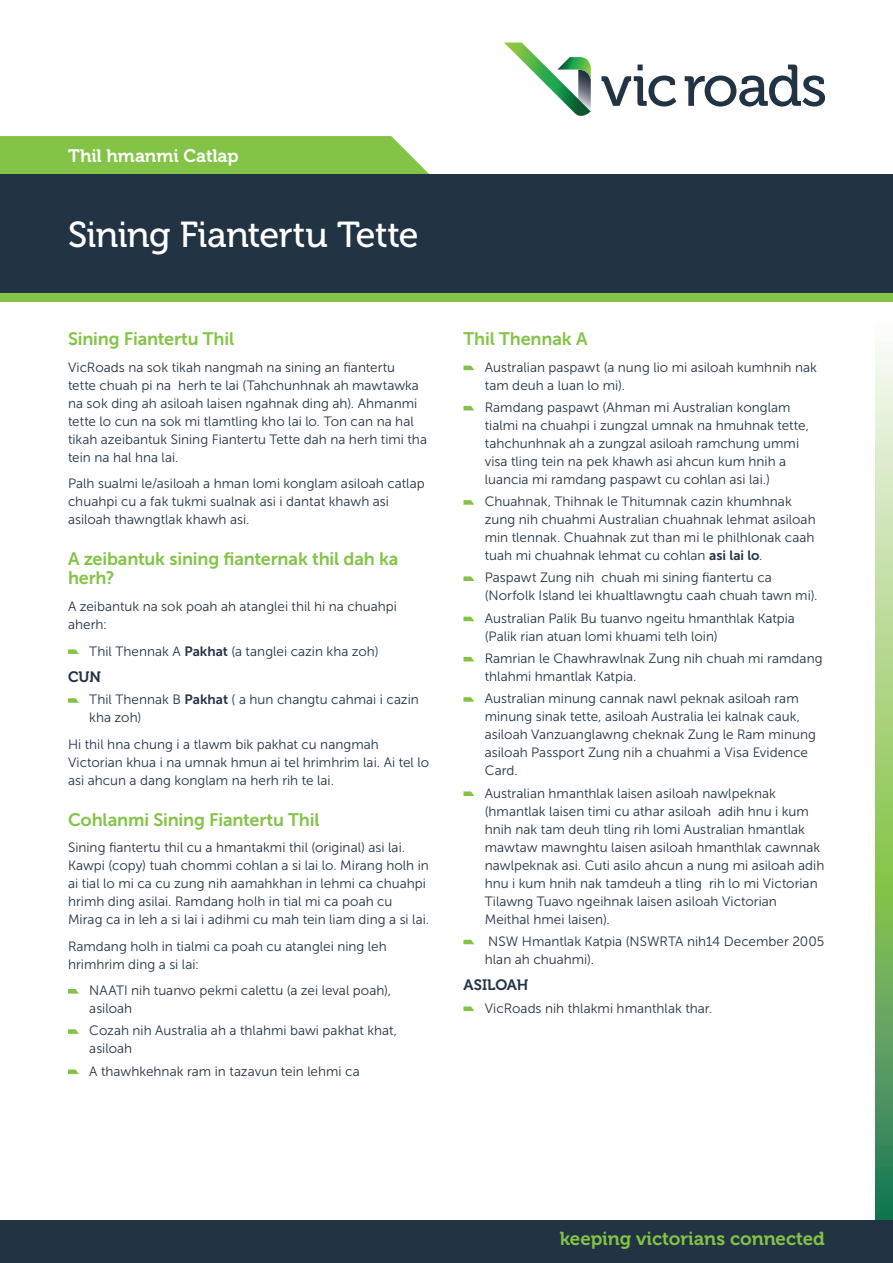
<style>
.page{position:relative;width:893px;height:1263px;background:#fff}
.page>*{position:absolute;margin:0;border:0;box-sizing:border-box;transform-origin:0 0}
.Cover_head{font:36px "Museo 500";letter-spacing:-.015em;color:#fff}
.t1{font:18.75px "Museo 700";letter-spacing:-.005em;color:#83c447}
.Sub_head{font:18px/19.5px "Museo Sans 700";letter-spacing:-.01em;color:#83c447}
.t2{font:18px "Museo 700";letter-spacing:-.005em;color:#fff}
.Sub_sub_head{font:15px "Museo 700";letter-spacing:-.01em;color:#223343}
.Bullet{font:13.5px/18px "Museo Sans 300";color:#223343}
.Body_copy{font:13.5px/18px "Museo Sans 300";color:#223343}
.Bullet_last{font:13.5px/18px "Museo Sans 300";color:#223343}
.s1{font-family:"Museo Sans 700"}
</style>
<div class="page">
<svg style="left:876px;top:346px;width:17px;height:874px;background:#95c482"></svg>
<svg style="left:504px;top:43px;width:87px;height:73px"></svg>
<svg style="left:601px;top:65px;width:75px;height:42px"></svg>
<svg style="left:685px;top:65px;width:140px;height:42px"></svg>
<div style="left:0;top:136px;width:429px;height:38px;background:#83c447"></div>
<div style="left:0;top:174px;width:893px;height:119px;background:#223343"></div>
<div style="left:0;top:1220px;width:893px;height:43px;background:#223343"></div>
<div style="left:0;top:293px;width:893px;height:9px;background:#83c447"></div>
<svg style="left:68px;top:649px;width:11px;height:5px"></svg>
<svg style="left:68px;top:698px;width:11px;height:5px"></svg>
<svg style="left:68px;top:989px;width:11px;height:4px"></svg>
<svg style="left:68px;top:1029px;width:11px;height:5px"></svg>
<svg style="left:68px;top:1069px;width:11px;height:5px"></svg>
<svg style="left:463px;top:366px;width:11px;height:4px"></svg>
<svg style="left:463px;top:406px;width:11px;height:4px"></svg>
<svg style="left:463px;top:500px;width:11px;height:5px"></svg>
<svg style="left:463px;top:576px;width:11px;height:5px"></svg>
<svg style="left:463px;top:617px;width:11px;height:4px"></svg>
<svg style="left:463px;top:657px;width:11px;height:4px"></svg>
<svg style="left:463px;top:697px;width:11px;height:5px"></svg>
<svg style="left:463px;top:791px;width:11px;height:5px"></svg>
<svg style="left:463px;top:940px;width:11px;height:4px"></svg>
<svg style="left:463px;top:1006px;width:11px;height:5px"></svg>
<h3 class="t2" style="left:68px;top:146px;width:172px">Thil hmanmi Catlap</h3>
<p class="Cover_head" style="left:68px;top:215px;width:352px">Sining Fiantertu Tette</p>
<p class="Sub_head" style="left:68px;top:329px;width:168px">Sining Fiantertu Thil</p>
<p class="Body_copy" style="left:68px;top:358px;width:361px">VicRoads na sok tikah nangmah na sining an fiantertu<br>tette chuah pi na herh te lai (Tahchunhnak ah mawtawka na sok ding ah asiloah laisen ngahnak ding ah). Ahmanmi tette lo cun na sok mi tlamtling kho lai lo. Ton can na hal tikah azeibantuk Sining Fiantertu Tette dah na herh timi tha tein na hal hna lai.</p>
<p class="Body_copy" style="left:68px;top:475px;width:358px">Palh sualmi le/asiloah a hman lomi konglam asiloah catlap chuahpi cu a fak tukmi sualnak asi i dantat khawh asi asiloah thawngtlak khawh asi.</p>
<p class="Sub_head" style="left:68px;top:549px;width:332px">A zeibantuk sining fianternak thil dah ka herh?</p>
<p class="Body_copy" style="left:68px;top:597px;width:330px">A zeibantuk na sok poah ah atanglei thil hi na chuahpi aherh:</p>
<p class="Bullet" style="left:89px;top:642px;width:291px">Thil Thennak A <span class="s1">Pakhat</span> (a tanglei cazin kha zoh)</p>
<p class="Sub_sub_head" style="left:68px;top:668px;width:34px">CUN</p>
<p class="Bullet_last" style="left:89px;top:691px;width:331px">Thil Thennak B <span class="s1">Pakhat</span> ( a hun changtu cahmai i cazin kha zoh)</p>
<p class="Body_copy" style="left:68px;top:735px;width:363px">Hi thil hna chung i a tlawm bik pakhat cu nangmah<br>Victorian khua i na umnak hmun ai tel hrimhrim lai. Ai tel lo asi ahcun a dang konglam na herh rih te lai.</p>
<p class="Sub_head" style="left:68px;top:809px;width:253px">Cohlanmi Sining Fiantertu Thil</p>
<p class="Body_copy" style="left:68px;top:838px;width:363px">Sining fiantertu thil cu a hmantakmi thil (original) asi lai.<br>Kawpi (copy) tuah chommi cohlan a si lai lo. Mirang holh in ai tial lo mi ca cu zung nih aamahkhan in lehmi ca chuahpi hrimh ding asilai. Ramdang holh in tial mi ca poah cu Mirag ca in leh a si lai i adihmi cu mah tein liam ding a si lai.</p>
<p class="Body_copy" style="left:68px;top:937px;width:320px">Ramdang holh in tialmi ca poah cu atanglei ning leh hrimhrim ding a si lai:</p>
<p class="Bullet" style="left:89px;top:981px;width:303px">NAATI nih tuanvo pekmi calettu (a zei leval poah), asiloah</p>
<p class="Bullet" style="left:89px;top:1022px;width:309px">Cozah nih Australia ah a thlahmi bawi pakhat khat, asiloah</p>
<p class="Bullet_last" style="left:89px;top:1062px;width:272px">A thawhkehnak ram in tazavun tein lehmi ca</p>
<p class="Sub_head" style="left:463px;top:329px;width:125px">Thil Thennak A</p>
<p class="Bullet" style="left:485px;top:358px;width:334px">Australian paspawt (a nung lio mi asiloah kumhnih nak tam deuh a luan lo mi).</p>
<p class="Bullet" style="left:485px;top:398px;width:326px">Ramdang paspawt (Ahman mi Australian konglam tialmi na chuahpi i zungzal umnak na hmuhnak tette, tahchunhnak ah a zungzal asiloah ramchung ummi visa tling tein na pek khawh asi ahcun kum hnih a luancia mi ramdang paspawt cu cohlan asi lai.)</p>
<p class="Bullet" style="left:485px;top:493px;width:332px">Chuahnak, Thihnak le Thitumnak cazin khumhnak zung nih chuahmi Australian chuahnak lehmat asiloah min tlennak. Chuahnak zut than mi le philhlonak caah tuah mi chuahnak lehmat cu cohlan <span class="s1">asi lai lo</span>.</p>
<p class="Bullet" style="left:485px;top:569px;width:334px">Paspawt Zung nih chuah mi sining fiantertu ca (Norfolk Island lei khualtlawngtu caah chuah tawn mi).</p>
<p class="Bullet" style="left:485px;top:609px;width:312px">Australian Palik Bu tuanvo ngeitu hmanthlak Katpia (Palik rian atuan lomi khuami telh loin)</p>
<p class="Bullet" style="left:485px;top:649px;width:339px">Ramrian le Chawhrawlnak Zung nih chuah mi ramdang thlahmi hmantlak Katpia.</p>
<p class="Bullet" style="left:485px;top:690px;width:333px">Australian minung cannak nawl peknak asiloah ram minung sinak tette, asiloah Australia lei kalnak cauk, asiloah Vanzuanglawng cheknak Zung le Ram minung asiloah Passport Zung nih a chuahmi a Visa Evidence Card.</p>
<p class="Bullet" style="left:485px;top:784px;width:341px">Australian hmanthlak laisen asiloah nawlpeknak (hmantlak laisen timi cu athar asiloah adih hnu i kum hnih nak tam deuh tling rih lomi Australian hmantlak mawtaw mawnghtu laisen asiloah hmanthlak cawnnak nawlpeknak asi. Cuti asilo ahcun a nung mi asiloah adih hnu i kum hnih nak tamdeuh a tling rih lo mi Victorian Tilawng Tuavo ngeihnak laisen asiloah Victorian Meithal hmei laisen).</p>
<p class="Bullet" style="left:485px;top:932px;width:341px">NSW Hmantlak Katpia (NSWRTA nih14 December 2005 hlan ah chuahmi).</p>
<p class="Sub_sub_head" style="left:463px;top:977px;width:66px">ASILOAH</p>
<p class="Bullet_last" style="left:485px;top:999px;width:229px">VicRoads nih thlakmi hmanthlak thar.</p>
<h2 class="t1" style="left:560px;top:1228px;width:267px">keeping victorians connected</h2>
</div>
